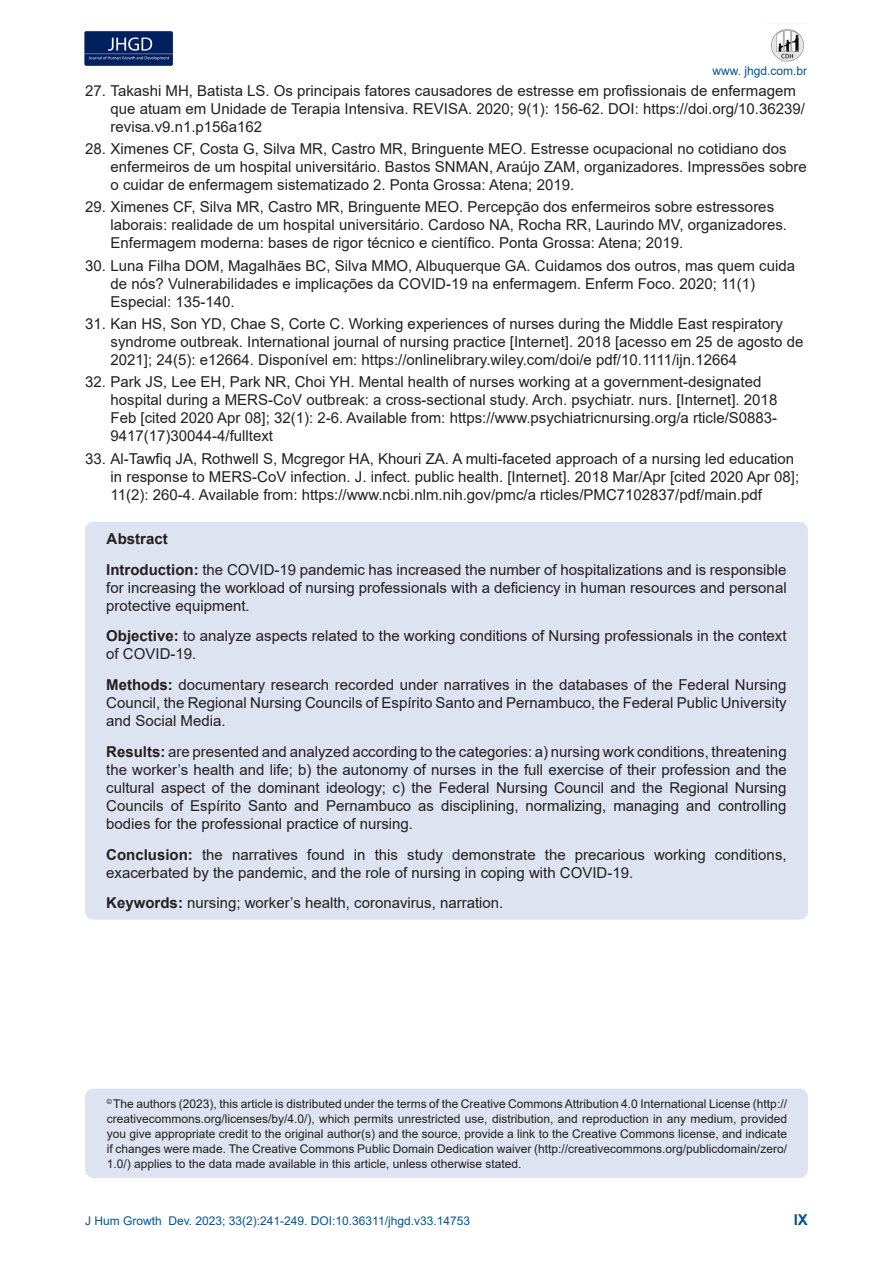
<style>
.page{position:relative;width:893px;height:1263px;background:#fff}
.page>*{position:absolute;margin:0;border:0;box-sizing:border-box;transform-origin:0 0}
.t1{font:15px/18px "Arial";color:#231f20}
.t2{font:700 15px "Arial";color:#231f20}
.t3{font:700 15px "Arial";color:#005495}
.t4{font:12px/15px "Arial";color:#231f20;text-align:justify}
.t5{font:12px "Arial";color:#005495}
.s1{font-weight:700}
</style>
<div class="page">
<img style="left:84px;top:31px;width:89px;height:35px">
<img style="left:770px;top:29px;width:35px;height:33px">
<div style="left:85px;top:1089px;width:723px;height:89px;background:#dde3f0;border-radius:9px"></div>
<div style="left:85px;top:522px;width:723px;height:397px;background:#dde3f0;border-radius:8px"></div>
<p class="t5" style="left:712px;top:62px;width:96px">www. jhgd.com.br</p>
<p class="t1" style="left:111px;top:82px;width:696px;text-indent:-26px">27. Takashi MH, Batista LS. Os principais fatores causadores de estresse em profissionais de enfermagem que atuam em Unidade de Terapia Intensiva. REVISA. 2020; 9(1): 156-62. DOI: https://doi.org/10.36239/ revisa.v9.n1.p156a162</p>
<p class="t1" style="left:111px;top:140px;width:698px;text-indent:-26px">28. Ximenes CF, Costa G, Silva MR, Castro MR, Bringuente MEO. Estresse ocupacional no cotidiano dos enfermeiros de um hospital universitário. Bastos SNMAN, Araújo ZAM, organizadores. Impressões sobre o cuidar de enfermagem sistematizado 2. Ponta Grossa: Atena; 2019.</p>
<p class="t1" style="left:111px;top:198px;width:678px;text-indent:-26px">29. Ximenes CF, Silva MR, Castro MR, Bringuente MEO. Percepção dos enfermeiros sobre estressores laborais: realidade de um hospital universitário. Cardoso NA, Rocha RR, Laurindo MV, organizadores.<br>Enfermagem moderna: bases de rigor técnico e científico. Ponta Grossa: Atena; 2019.</p>
<p class="t1" style="left:111px;top:256px;width:686px;text-indent:-26px">30. Luna Filha DOM, Magalhães BC, Silva MMO, Albuquerque GA. Cuidamos dos outros, mas quem cuida de nós? Vulnerabilidades e implicações da COVID-19 na enfermagem. Enferm Foco. 2020; 11(1)<br>Especial: 135-140.</p>
<p class="t1" style="left:111px;top:315px;width:694px;text-indent:-26px">31. Kan HS, Son YD, Chae S, Corte C. Working experiences of nurses during the Middle East respiratory syndrome outbreak. International journal of nursing practice [Internet]. 2018 [acesso em 25 de agosto de<br>2021]; 24(5): e12664. Disponível em: https://onlinelibrary.wiley.com/doi/e pdf/10.1111/ijn.12664</p>
<p class="t1" style="left:111px;top:373px;width:668px;text-indent:-26px">32. Park JS, Lee EH, Park NR, Choi YH. Mental health of nurses working at a government-designated hospital during a MERS-CoV outbreak: a cross-sectional study. Arch. psychiatr. nurs. [Internet]. 2018<br>Feb [cited 2020 Apr 08]; 32(1): 2-6. Available from: https://www.psychiatricnursing.org/a rticle/S0883- 9417(17)30044-4/fulltext</p>
<p class="t1" style="left:111px;top:449px;width:690px;text-indent:-26px">33. Al-Tawfiq JA, Rothwell S, Mcgregor HA, Khouri ZA. A multi-faceted approach of a nursing led education in response to MERS-CoV infection. J. infect. public health. [Internet]. 2018 Mar/Apr [cited 2020 Apr 08];<br>11(2): 260-4. Available from: https://www.ncbi.nlm.nih.gov/pmc/a rticles/PMC7102837/pdf/main.pdf</p>
<p class="t2" style="left:107px;top:528px;width:63px">Abstract</p>
<p class="t1" style="left:106px;top:560px;width:682px;text-align:justify"><span class="s1">Introduction:</span> the COVID-19 pandemic has increased the number of hospitalizations and is responsible for increasing the workload of nursing professionals with a deficiency in human resources and personal protective equipment.</p>
<p class="t1" style="left:106px;top:627px;width:682px"><span class="s1">Objective:</span> to analyze aspects related to the working conditions of Nursing professionals in the context of COVID-19.</p>
<p class="t1" style="left:106px;top:676px;width:682px;text-align:justify"><span class="s1">Methods:</span> documentary research recorded under narratives in the databases of the Federal Nursing Council, the Regional Nursing Councils of Espírito Santo and Pernambuco, the Federal Public University and Social Media.</p>
<p class="t1" style="left:106px;top:742px;width:682px;text-align:justify"><span class="s1">Results:</span> are presented and analyzed according to the categories: a) nursing work conditions, threatening the worker’s health and life; b) the autonomy of nurses in the full exercise of their profession and the cultural aspect of the dominant ideology; c) the Federal Nursing Council and the Regional Nursing Councils of Espírito Santo and Pernambuco as disciplining, normalizing, managing and controlling bodies for the professional practice of nursing.</p>
<p class="t1" style="left:106px;top:845px;width:682px"><span class="s1">Conclusion:</span> the narratives found in this study demonstrate the precarious working conditions, exacerbated by the pandemic, and the role of nursing in coping with COVID-19.</p>
<p class="t1" style="left:106px;top:894px;width:399px"><span class="s1">Keywords:</span> nursing; worker’s health, coronavirus, narration.</p>
<p class="t4" style="left:107px;top:1096px;width:682px"><sup>©</sup> The authors (2023), this article is distributed under the terms of the Creative Commons Attribution 4.0 International License (http:// creativecommons.org/licenses/by/4.0/), which permits unrestricted use, distribution, and reproduction in any medium, provided you give appropriate credit to the original author(s) and the source, provide a link to the Creative Commons license, and indicate if changes were made. The Creative Commons Public Domain Dedication waiver (http://creativecommons.org/publicdomain/zero/ 1.0/) applies to the data made available in this article, unless otherwise stated.</p>
<p class="t5" style="left:85px;top:1212px;width:387px">J Hum Growth Dev. 2023; 33(2):241-249. DOI:10.36311/jhgd.v33.14753</p>
<p class="t3" style="left:794px;top:1209px;width:16px">IX</p>
</div>
